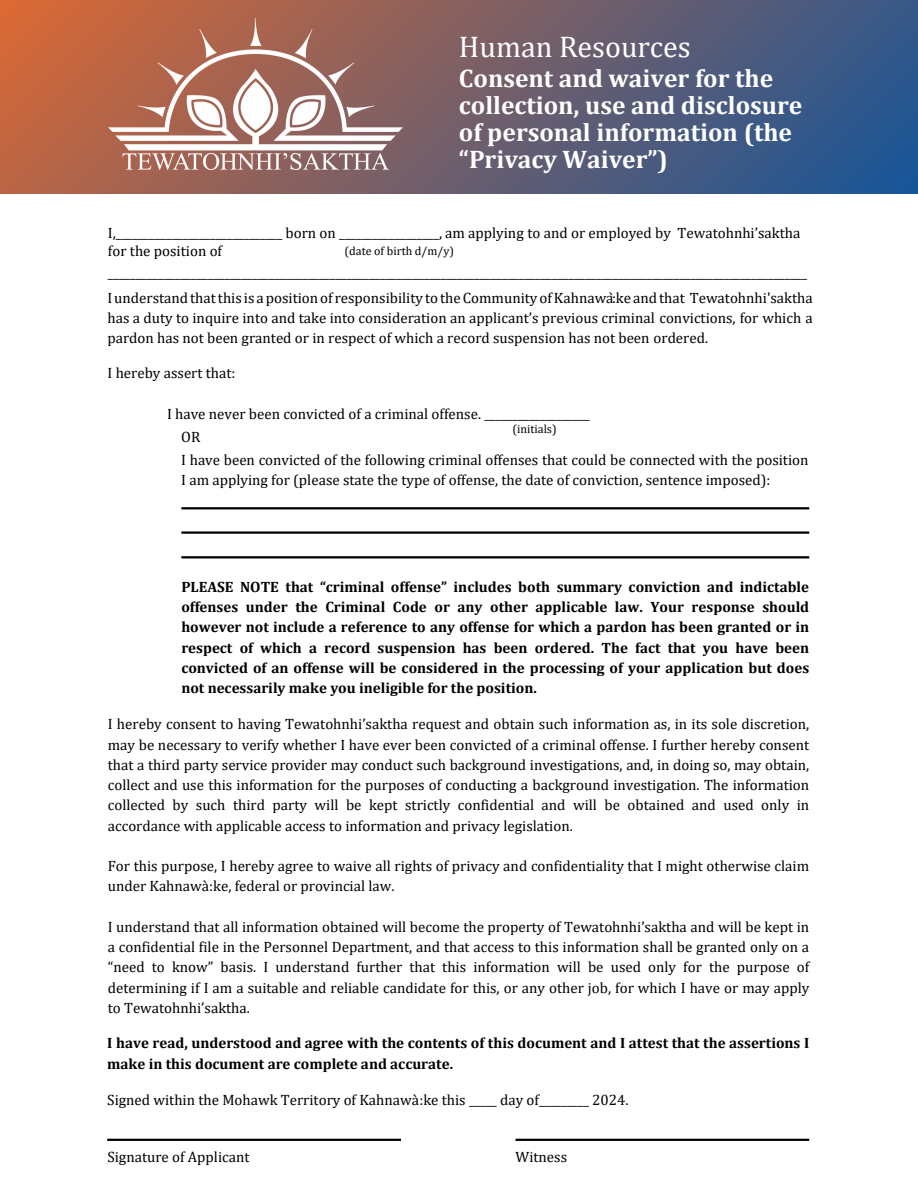
<style>
.page{position:relative;width:918px;height:1188px;background:#fff}
.page>*{position:absolute;margin:0;border:0;box-sizing:border-box;transform-origin:0 0}
.t1{font:30px "Cambria";color:#fff}
.t2{font:700 25.5px/27px "Cambria";color:#fff}
.t3{font:15px/20.2px "Cambria";color:#000}
.t4{font:700 15px/20.2px "Cambria";color:#000;text-align:justify}
.t5{font:12px "Cambria";color:#000}
</style>
<div class="page">
<svg style="left:0;top:0;width:918px;height:193px;background:#6c5d6c"></svg>
<img style="left:108px;top:18px;width:295px;height:152px">
<hr style="left:181px;top:556px;width:628px;height:2px;background:#000">
<hr style="left:181px;top:531px;width:628px;height:3px;background:#000">
<hr style="left:181px;top:507px;width:628px;height:2px;background:#000">
<hr style="left:107px;top:1139px;width:294px;height:2px;background:#000">
<hr style="left:516px;top:1139px;width:293px;height:2px;background:#000">
<h2 class="t1" style="left:459px;top:29px;width:233px">Human Resources</h2>
<h1 class="t2" style="left:459px;top:64px;width:345px">Consent and waiver for the collection, use and disclosure of personal information (the “Privacy Waiver”)</h1>
<h5 class="t3" style="left:108px;top:223px;width:694px;line-height:18px">I,______________________________ born on __________________, am applying to and or employed by Tewatohnhi’saktha for the position of</h5>
<h5 class="t5" style="left:345px;top:243px;width:111px">(date of birth d/m/y)</h5>
<h5 class="t3" style="left:107px;top:260px;width:707px;line-height:24.6px">______________________________________________________________________________________________________________________________<br>I understand that this is a position of responsibility to the Community of Kahnawà:ke and that Tewatohnhi'saktha</h5>
<h5 class="t3" style="left:107px;top:307px;width:707px">has a duty to inquire into and take into consideration an applicant’s previous criminal convictions, for which a pardon has not been granted or in respect of which a record suspension has not been ordered.</h5>
<h5 class="t3" style="left:108px;top:363px;width:129px">I hereby assert that:</h5>
<p class="t3" style="left:167px;top:403px;width:424px">I have never been convicted of a criminal offense. ___________________</p>
<h5 class="t3" style="left:181px;top:426px;width:21px">OR</h5>
<h5 class="t3" style="left:181px;top:449px;width:629px">I have been convicted of the following criminal offenses that could be connected with the position<br>I am applying for (please state the type of offense, the date of conviction, sentence imposed):</h5>
<h5 class="t5" style="left:513px;top:422px;width:46px">(initials)</h5>
<h3 class="t4" style="left:181px;top:576px;width:629px">PLEASE NOTE that “criminal offense” includes both summary conviction and indictable offenses under the Criminal Code or any other applicable law. Your response should however not include a reference to any offense for which a pardon has been granted or in respect of which a record suspension has been ordered. The fact that you have been convicted of an offense will be considered in the processing of your application but does not necessarily make you ineligible for the position.</h3>
<p class="t3" style="left:108px;top:714px;width:703px;text-align:justify">I hereby consent to having Tewatohnhi’saktha request and obtain such information as, in its sole discretion, may be necessary to verify whether I have ever been convicted of a criminal offense. I further hereby consent that a third party service provider may conduct such background investigations, and, in doing so, may obtain, collect and use this information for the purposes of conducting a background investigation. The information collected by such third party will be kept strictly confidential and will be obtained and used only in accordance with applicable access to information and privacy legislation.</p>
<h5 class="t3" style="left:108px;top:856px;width:703px">For this purpose, I hereby agree to waive all rights of privacy and confidentiality that I might otherwise claim under Kahnawà:ke, federal or provincial law.</h5>
<h4 class="t3" style="left:108px;top:916px;width:703px;text-align:justify">I understand that all information obtained will become the property of Tewatohnhi’saktha and will be kept in a confidential file in the Personnel Department, and that access to this information shall be granted only on a “need to know” basis. I understand further that this information will be used only for the purpose of determining if I am a suitable and reliable candidate for this, or any other job, for which I have or may apply to Tewatohnhi’saktha.</h4>
<h4 class="t4" style="left:107px;top:1033px;width:704px">I have read, understood and agree with the contents of this document and I attest that the assertions I make in this document are complete and accurate.</h4>
<h5 class="t3" style="left:107px;top:1089px;width:523px">Signed within the Mohawk Territory of Kahnawà:ke this _____ day of_________ 2024.</h5>
<h5 class="t3" style="left:107px;top:1146px;width:144px">Signature of Applicant</h5>
<h5 class="t3" style="left:516px;top:1146px;width:53px">Witness</h5>
</div>
